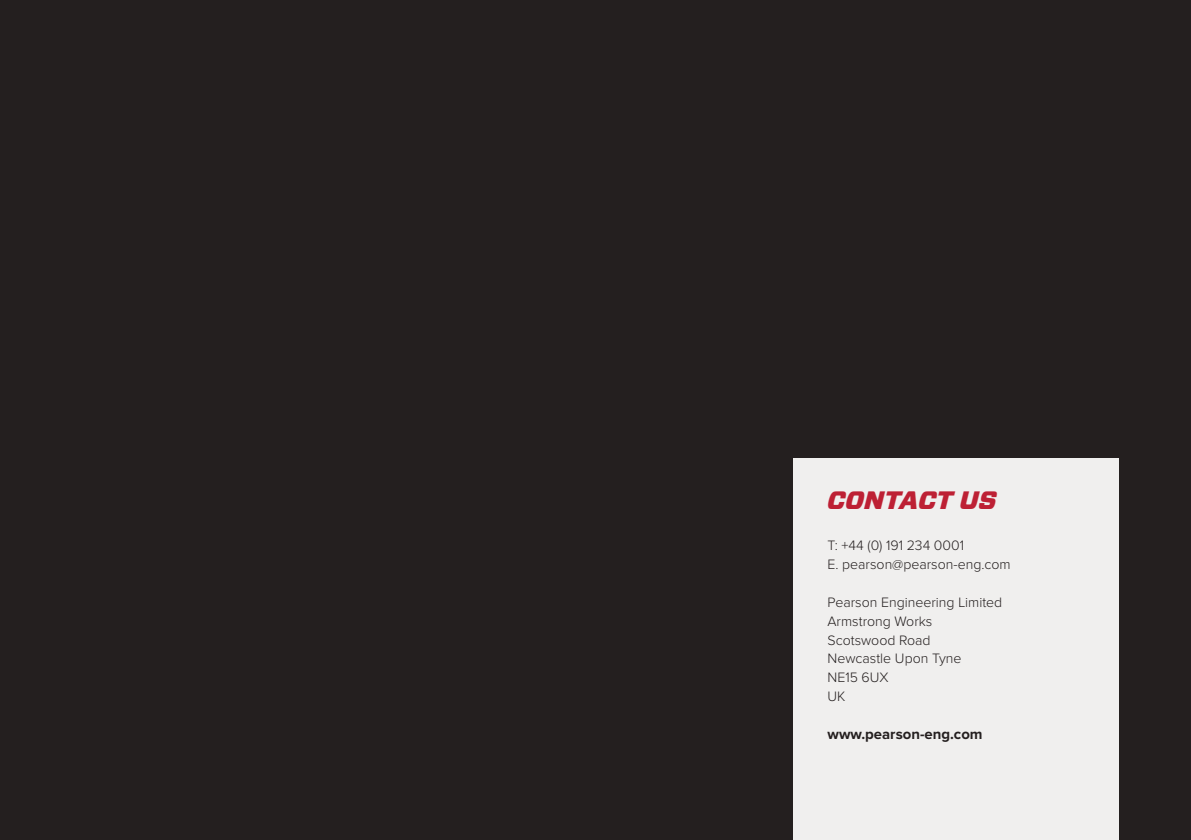
<style>
.page{position:relative;width:1191px;height:840px;background:#fff}
.page>*{position:absolute;margin:0;border:0;box-sizing:border-box;transform-origin:0 0}
.t1{font:italic 900 25.2px "Vitesse Sans";color:#bd2034}
.t2{font:700 15px "Proxima Nova";color:#241f1f}
.t3{font:300 14.2px/18.8px "Proxima Nova";color:#241f1f}
</style>
<div class="page">
<div style="left:0;top:0;width:1191px;height:839px;background:#241f1f"></div>
<div style="left:794px;top:458px;width:325px;height:381px;background:#f0efee"></div>
<h1 class="t1" style="left:827px;top:483px;width:171px">CONTACT US</h1>
<p class="t3" style="left:827px;top:536px;width:184px">T: +44 (0) 191 234 0001<br>E. pearson@pearson-eng.com</p>
<p class="t3" style="left:827px;top:593px;width:176px">Pearson Engineering Limited<br>Armstrong Works<br>Scotswood Road<br>Newcastle Upon Tyne<br>NE15 6UX<br>UK</p>
<p class="t2" style="left:827px;top:726px;width:157px">www.pearson-eng.com</p>
</div>
